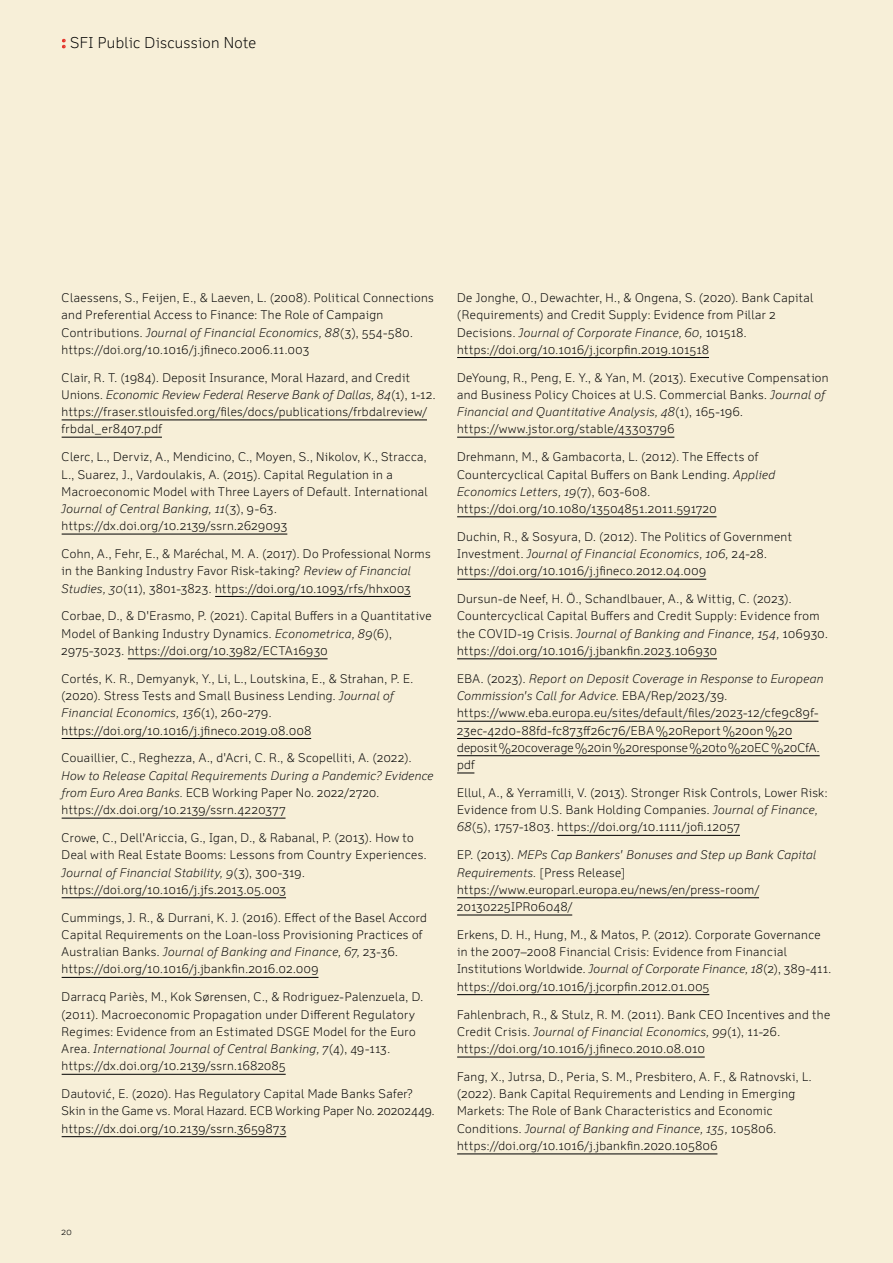
<style>
.page{position:relative;width:893px;height:1263px;background:#f7efd8}
.page>*{position:absolute;margin:0;border:0;box-sizing:border-box;transform-origin:0 0}
.t1{font:300 15px "Felbridge Pro";letter-spacing:.02em;color:#000}
.t2{font:300 12px/17.2px "Felbridge Pro";letter-spacing:.03em;color:#000}
.t3{font:italic 300 12px/17.2px "Felbridge Pro";letter-spacing:.025em;color:#000}
.t4{font:300 9px "Felbridge Pro";color:#000}
.s1{font-weight:700;font-size:16.5px;color:#e5342a}
.s2{font-style:italic}
.s3{font-style:normal}
</style>
<div class="page">
<hr style="left:62px;top:420px;width:365px;height:1px;background:#000">
<hr style="left:62px;top:437px;width:100px;height:1px;background:#000">
<hr style="left:62px;top:534px;width:225px;height:1px;background:#000">
<hr style="left:215px;top:596px;width:196px;height:1px;background:#000">
<hr style="left:128px;top:658px;width:200px;height:1px;background:#000">
<hr style="left:62px;top:738px;width:249px;height:1px;background:#000">
<hr style="left:62px;top:818px;width:224px;height:1px;background:#000">
<hr style="left:62px;top:897px;width:224px;height:1px;background:#000">
<hr style="left:62px;top:977px;width:256px;height:1px;background:#000">
<hr style="left:62px;top:1074px;width:224px;height:1px;background:#000">
<hr style="left:62px;top:1136px;width:224px;height:1px;background:#000">
<hr style="left:457px;top:357px;width:252px;height:1px;background:#000">
<hr style="left:457px;top:437px;width:217px;height:1px;background:#000">
<hr style="left:457px;top:516px;width:259px;height:1px;background:#000">
<hr style="left:457px;top:579px;width:249px;height:1px;background:#000">
<hr style="left:457px;top:658px;width:260px;height:1px;background:#000">
<hr style="left:457px;top:721px;width:361px;height:1px;background:#000">
<hr style="left:457px;top:738px;width:335px;height:1px;background:#000">
<hr style="left:457px;top:755px;width:363px;height:1px;background:#000">
<svg style="left:457px;top:773px;width:17px;height:1px"></svg>
<hr style="left:557px;top:835px;width:183px;height:1px;background:#000">
<hr style="left:457px;top:897px;width:302px;height:1px;background:#000">
<hr style="left:457px;top:915px;width:115px;height:1px;background:#000">
<hr style="left:457px;top:994px;width:252px;height:1px;background:#000">
<hr style="left:457px;top:1057px;width:248px;height:1px;background:#000">
<hr style="left:457px;top:1153px;width:260px;height:1px;background:#000">
<p class="t1" style="left:62px;top:34px;width:196px"><span class="s1">:</span> SFI Public Discussion Note</p>
<p class="t2" style="left:62px;top:289px;width:374px">Claessens, S., Feijen, E., &amp; Laeven, L. (2008). Political Connections and Preferential Access to Finance: The Role of Campaign Contributions. <span class="s2">Journal of Financial Economics, 88</span>(3), 554-580. https://doi.org/10.1016/j.jfineco.2006.11.003</p>
<p class="t2" style="left:62px;top:369px;width:375px">Clair, R. T. (1984). Deposit Insurance, Moral Hazard, and Credit Unions. <span class="s2">Economic Review Federal Reserve Bank of Dallas, 84</span>(1), 1-12. https://fraser.stlouisfed.org/files/docs/publications/frbdalreview/ frbdal_er8407.pdf</p>
<p class="t2" style="left:62px;top:448px;width:367px">Clerc, L., Derviz, A., Mendicino, C., Moyen, S., Nikolov, K., Stracca, L., Suarez, J., Vardoulakis, A. (2015). Capital Regulation in a Macroeconomic Model with Three Layers of Default. International <span class="s2">Journal of Central Banking, 11</span>(3), 9-63. https://dx.doi.org/10.2139/ssrn.2629093</p>
<p class="t2" style="left:62px;top:545px;width:370px">Cohn, A., Fehr, E., &amp; Maréchal, M. A. (2017). Do Professional Norms in the Banking Industry Favor Risk-taking? <span class="s2">Review of Financial<br>Studies, 30</span>(11), 3801-3823. https://doi.org/10.1093/rfs/hhx003</p>
<p class="t2" style="left:62px;top:607px;width:371px">Corbae, D., &amp; D'Erasmo, P. (2021). Capital Buffers in a Quantitative<br>Model of Banking Industry Dynamics. <span class="s2">Econometrica, 89</span>(6),<br>2975-3023. https://doi.org/10.3982/ECTA16930</p>
<p class="t2" style="left:62px;top:670px;width:353px">Cortés, K. R., Demyanyk, Y., Li, L., Loutskina, E., &amp; Strahan, P. E. (2020). Stress Tests and Small Business Lending. <span class="s2">Journal of Financial Economics, 136</span>(1), 260-279. https://doi.org/10.1016/j.jfineco.2019.08.008</p>
<p class="t2" style="left:62px;top:749px;width:351px">Couaillier, C., Reghezza, A., d'Acri, C. R., &amp; Scopelliti, A. (2022).</p>
<p class="t3" style="left:62px;top:767px;width:373px">How to Release Capital Requirements During a Pandemic? Evidence from Euro Area Banks. <span class="s3">ECB Working Paper No. 2022/2720. https://dx.doi.org/10.2139/ssrn.4220377</span></p>
<p class="t2" style="left:62px;top:829px;width:366px">Crowe, C., Dell'Ariccia, G., Igan, D., &amp; Rabanal, P. (2013). How to Deal with Real Estate Booms: Lessons from Country Experiences.<br><span class="s2">Journal of Financial Stability, 9</span>(3), 300-319. https://doi.org/10.1016/j.jfs.2013.05.003</p>
<p class="t2" style="left:62px;top:909px;width:367px">Cummings, J. R., &amp; Durrani, K. J. (2016). Effect of the Basel Accord Capital Requirements on the Loan-loss Provisioning Practices of Australian Banks. <span class="s2">Journal of Banking and Finance, 67,</span> 23-36. https://doi.org/10.1016/j.jbankfin.2016.02.009</p>
<p class="t2" style="left:62px;top:988px;width:363px">Darracq Pariès, M., Kok Sørensen, C., &amp; Rodriguez-Palenzuela, D. (2011). Macroeconomic Propagation under Different Regulatory Regimes: Evidence from an Estimated DSGE Model for the Euro Area. <span class="s2">International Journal of Central Banking, 7</span>(4), 49-113. https://dx.doi.org/10.2139/ssrn.1682085</p>
<p class="t2" style="left:62px;top:1085px;width:375px">Dautović, E. (2020). Has Regulatory Capital Made Banks Safer?<br>Skin in the Game vs. Moral Hazard. ECB Working Paper No. 20202449. https://dx.doi.org/10.2139/ssrn.3659873</p>
<p class="t2" style="left:457px;top:289px;width:358px">De Jonghe, O., Dewachter, H., &amp; Ongena, S. (2020). Bank Capital (Requirements) and Credit Supply: Evidence from Pillar 2<br>Decisions. <span class="s2">Journal of Corporate Finance, 60,</span> 101518. https://doi.org/10.1016/j.jcorpfin.2019.101518</p>
<p class="t2" style="left:457px;top:369px;width:373px">DeYoung, R., Peng, E. Y., &amp; Yan, M. (2013). Executive Compensation and Business Policy Choices at U.S. Commercial Banks. <span class="s2">Journal of Financial and Quantitative Analysis, 48</span>(1), 165-196. https://www.jstor.org/stable/43303796</p>
<p class="t2" style="left:457px;top:448px;width:320px">Drehmann, M., &amp; Gambacorta, L. (2012). The Effects of Countercyclical Capital Buffers on Bank Lending. <span class="s2">Applied Economics Letters, 19</span>(7), 603-608. https://doi.org/10.1080/13504851.2011.591720</p>
<p class="t2" style="left:457px;top:528px;width:336px">Duchin, R., &amp; Sosyura, D. (2012). The Politics of Government<br>Investment. <span class="s2">Journal of Financial Economics, 106,</span> 24-28. https://doi.org/10.1016/j.jfineco.2012.04.009</p>
<p class="t2" style="left:457px;top:590px;width:372px">Dursun-de Neef, H. Ö., Schandlbauer, A., &amp; Wittig, C. (2023).<br>Countercyclical Capital Buffers and Credit Supply: Evidence from the COVID-19 Crisis. <span class="s2">Journal of Banking and Finance, 154,</span> 106930. https://doi.org/10.1016/j.jbankfin.2023.106930</p>
<p class="t2" style="left:457px;top:670px;width:368px">EBA. (2023). <span class="s2">Report on Deposit Coverage in Response to European Commission's Call for Advice.</span> EBA/Rep/2023/39. https://www.eba.europa.eu/sites/default/files/2023-12/cfe9c89f-23ec-42d0-88fd-fc873ff26c76/EBA%20Report%20on%20 deposit%20coverage%20in%20response%20to%20EC%20CfA. pdf</p>
<p class="t2" style="left:457px;top:784px;width:372px">Ellul, A., &amp; Yerramilli, V. (2013). Stronger Risk Controls, Lower Risk:<br>Evidence from U.S. Bank Holding Companies. <span class="s2">Journal of Finance,<br>68</span>(5), 1757-1803. https://doi.org/10.1111/jofi.12057</p>
<p class="t2" style="left:457px;top:846px;width:361px">EP. (2013). <span class="s2">MEPs Cap Bankers' Bonuses and Step up Bank Capital Requirements.</span> [Press Release] https://www.europarl.europa.eu/news/en/press-room/ 20130225IPR06048/</p>
<p class="t2" style="left:457px;top:926px;width:376px">Erkens, D. H., Hung, M., &amp; Matos, P. (2012). Corporate Governance in the 2007–2008 Financial Crisis: Evidence from Financial Institutions Worldwide. <span class="s2">Journal of Corporate Finance, 18</span>(2), 389-411. https://doi.org/10.1016/j.jcorpfin.2012.01.005</p>
<p class="t2" style="left:457px;top:1005px;width:374px">Fahlenbrach, R., &amp; Stulz, R. M. (2011). Bank CEO Incentives and the<br>Credit Crisis. <span class="s2">Journal of Financial Economics, 99</span>(1), 11-26. https://doi.org/10.1016/j.jfineco.2010.08.010</p>
<p class="t2" style="left:457px;top:1068px;width:356px">Fang, X., Jutrsa, D., Peria, S. M., Presbitero, A. F., &amp; Ratnovski, L. (2022). Bank Capital Requirements and Lending in Emerging Markets: The Role of Bank Characteristics and Economic Conditions. <span class="s2">Journal of Banking and Finance, 135,</span> 105806. https://doi.org/10.1016/j.jbankfin.2020.105806</p>
<p class="t4" style="left:62px;top:1226px;width:12px">20</p>
</div>
